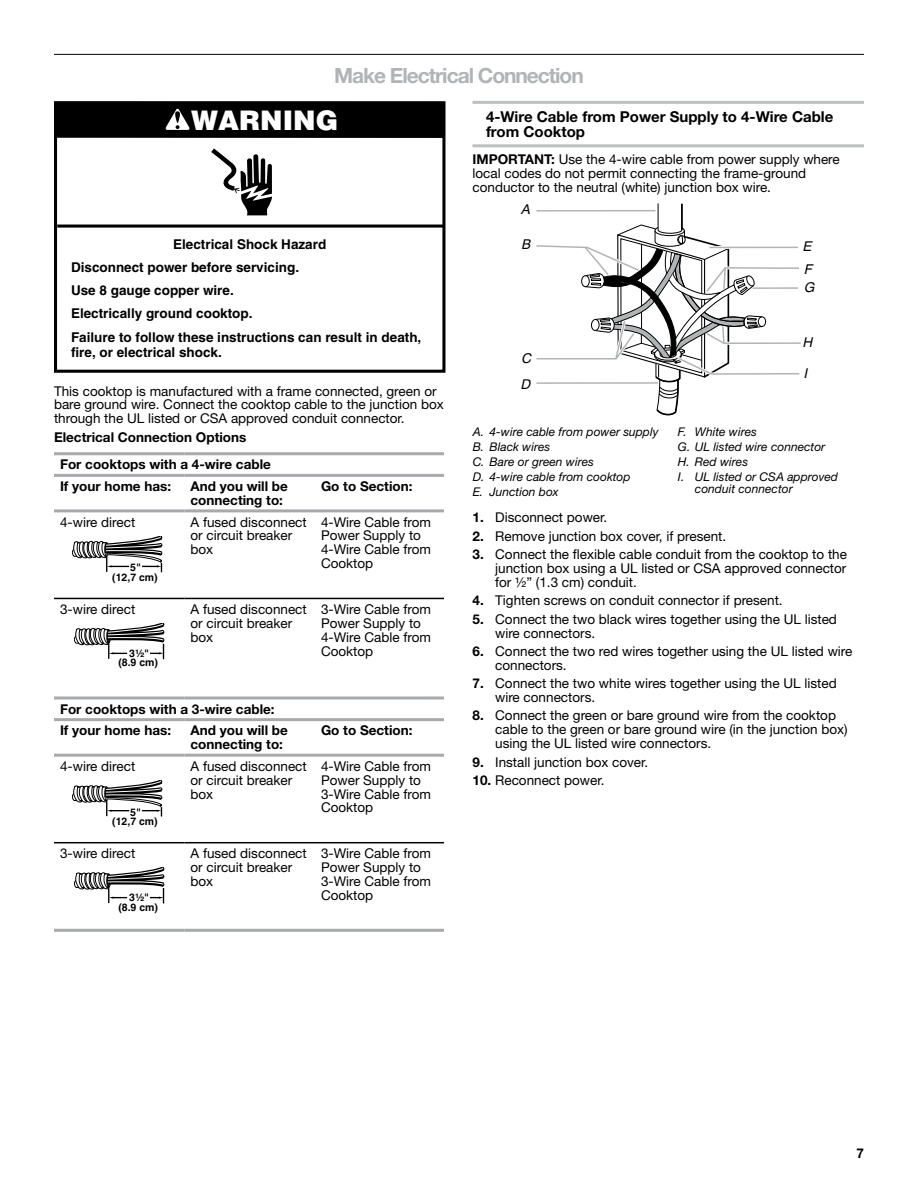
<style>
.page{position:relative;width:918px;height:1188px;background:#fff}
.page>*{position:absolute;margin:0;border:0;box-sizing:border-box;transform-origin:0 0}
.t1{font:900 27px "Helvetica";color:#fff}
.t2{font:700 21px "Helvetica Neue LT Std";letter-spacing:-.05em;color:#b1b4b6}
.t3{font:700 15px/15px "Helvetica Neue LT Std";color:#000}
.t4{font:13.5px/14px "Helvetica Neue LT Std";color:#000}
.t5{font:700 13.5px/14px "Helvetica Neue LT Std";color:#000}
.t6{font:700 13.5px/23.2px "Helvetica";color:#000}
.t7{font:italic 13.5px/25.8px "Helvetica";color:#000}
.t8{font:italic 12px/15px "Helvetica Neue LT Std";color:#000}
.t9{font:700 10.5px "Helvetica";color:#000}
.t10{font:700 10.5px "Helvetica Fraction";color:#000}
.s1{font-family:"Helvetica"}
.s2{font-weight:700}
</style>
<div class="page">
<hr style="left:54px;top:54px;width:810px;height:1px;background:#000">
<hr style="left:54px;top:598px;width:130px;height:1px;background:#000">
<hr style="left:184px;top:598px;width:131px;height:1px;background:#000">
<hr style="left:315px;top:598px;width:129px;height:1px;background:#000">
<hr style="left:54px;top:452px;width:130px;height:3px;background:#a7a9ac">
<hr style="left:184px;top:452px;width:131px;height:3px;background:#a7a9ac">
<hr style="left:315px;top:452px;width:129px;height:3px;background:#a7a9ac">
<hr style="left:54px;top:509px;width:130px;height:3px;background:#a7a9ac">
<hr style="left:184px;top:509px;width:131px;height:3px;background:#a7a9ac">
<hr style="left:315px;top:509px;width:129px;height:3px;background:#a7a9ac">
<hr style="left:54px;top:474px;width:130px;height:3px;background:#a7a9ac">
<hr style="left:184px;top:474px;width:131px;height:3px;background:#a7a9ac">
<hr style="left:315px;top:474px;width:129px;height:3px;background:#a7a9ac">
<hr style="left:54px;top:842px;width:130px;height:1px;background:#000">
<hr style="left:184px;top:842px;width:131px;height:1px;background:#000">
<hr style="left:315px;top:842px;width:129px;height:1px;background:#000">
<hr style="left:54px;top:929px;width:130px;height:3px;background:#a7a9ac">
<hr style="left:184px;top:929px;width:131px;height:3px;background:#a7a9ac">
<hr style="left:315px;top:929px;width:129px;height:3px;background:#a7a9ac">
<hr style="left:54px;top:697px;width:130px;height:3px;background:#a7a9ac">
<hr style="left:184px;top:697px;width:131px;height:3px;background:#a7a9ac">
<hr style="left:315px;top:697px;width:129px;height:3px;background:#a7a9ac">
<hr style="left:54px;top:754px;width:130px;height:3px;background:#a7a9ac">
<hr style="left:184px;top:754px;width:131px;height:3px;background:#a7a9ac">
<hr style="left:315px;top:754px;width:129px;height:3px;background:#a7a9ac">
<hr style="left:54px;top:718px;width:130px;height:3px;background:#a7a9ac">
<hr style="left:184px;top:718px;width:131px;height:3px;background:#a7a9ac">
<hr style="left:315px;top:718px;width:129px;height:3px;background:#a7a9ac">
<hr style="left:472px;top:101px;width:392px;height:3px;background:#bcbec0">
<hr style="left:472px;top:144px;width:392px;height:3px;background:#bcbec0">
<div style="left:54px;top:101px;width:391px;height:272px;border:3px solid #000"></div>
<hr style="left:57px;top:225px;width:387px;height:3px;background:#000">
<div style="left:56px;top:102px;width:388px;height:36px;background:#000"></div>
<svg style="left:165px;top:109px;width:25px;height:21px"></svg>
<svg style="left:211px;top:148px;width:61px;height:67px"></svg>
<svg style="left:72px;top:536px;width:90px;height:36px"></svg>
<svg style="left:74px;top:623px;width:90px;height:36px"></svg>
<svg style="left:72px;top:780px;width:90px;height:37px"></svg>
<svg style="left:74px;top:867px;width:90px;height:37px"></svg>
<svg style="left:536px;top:203px;width:265px;height:212px"></svg>
<h2 class="t2" style="left:334px;top:62px;width:251px">Make Electrical Connection</h2>
<h1 class="t1" style="left:191px;top:102px;width:148px">WARNING</h1>
<p class="t6" style="left:71px;top:232px;width:352px;text-indent:102px">Electrical Shock Hazard<br>Disconnect power before servicing.<br>Use 8 gauge copper wire.<br>Electrically ground cooktop.<br>Failure to follow these instructions can result in death,</p>
<p class="t6" style="left:71px;top:341px;width:152px">fire, or electrical shock.</p>
<p class="t4" style="left:54px;top:384px;width:391px">This cooktop is manufactured with a frame connected, green or bare ground wire. Connect the cooktop cable to the junction box through the UL listed or CSA approved conduit connector.</p>
<p class="t5" style="left:60px;top:423px;width:212px;line-height:27.6px;text-indent:-6px">Electrical Connection Options<br>For cooktops with a 4-wire cable</p>
<p class="t5" style="left:60px;top:479px;width:113px">If your home has:</p>
<p class="t5" style="left:191px;top:479px;width:99px">And you will be connecting to:</p>
<p class="t5" style="left:321px;top:479px;width:93px">Go to Section:</p>
<p class="t4" style="left:60px;top:515px;width:77px">4-wire direct</p>
<p class="t4" style="left:191px;top:515px;width:118px">A fused disconnect or circuit breaker box</p>
<p class="t4" style="left:321px;top:515px;width:112px">4-Wire Cable from<br>Power Supply to<br>4-Wire Cable from<br>Cooktop</p>
<p class="t4" style="left:60px;top:602px;width:77px">3-wire direct</p>
<p class="t4" style="left:191px;top:602px;width:118px">A fused disconnect or circuit breaker box</p>
<p class="t4" style="left:321px;top:602px;width:112px">3-Wire Cable from<br>Power Supply to<br>4-Wire Cable from<br>Cooktop</p>
<p class="t9" style="left:130px;top:561px;width:12px">5"</p>
<p class="t9" style="left:112px;top:571px;width:47px">(12,7 cm)</p>
<p class="t10" style="left:129px;top:648px;width:21px"><span class="s1">3</span>¹⁄₂<span class="s1">"</span></p>
<p class="t9" style="left:118px;top:656px;width:41px">(8.9 cm)</p>
<p class="t5" style="left:60px;top:698px;width:216px;line-height:21.6px">For cooktops with a 3-wire cable:<br>If your home has:</p>
<p class="t5" style="left:191px;top:723px;width:99px">And you will be connecting to:</p>
<p class="t5" style="left:321px;top:723px;width:93px">Go to Section:</p>
<p class="t4" style="left:60px;top:759px;width:77px">4-wire direct</p>
<p class="t4" style="left:191px;top:759px;width:118px">A fused disconnect or circuit breaker box</p>
<p class="t4" style="left:321px;top:759px;width:112px">4-Wire Cable from<br>Power Supply to<br>3-Wire Cable from<br>Cooktop</p>
<p class="t4" style="left:60px;top:846px;width:77px">3-wire direct</p>
<p class="t4" style="left:191px;top:846px;width:118px">A fused disconnect or circuit breaker box</p>
<p class="t4" style="left:321px;top:846px;width:112px">3-Wire Cable from<br>Power Supply to<br>3-Wire Cable from<br>Cooktop</p>
<p class="t9" style="left:130px;top:805px;width:12px">5"</p>
<p class="t9" style="left:112px;top:815px;width:47px">(12,7 cm)</p>
<p class="t10" style="left:129px;top:893px;width:21px"><span class="s1">3</span>¹⁄₂<span class="s1">"</span></p>
<p class="t9" style="left:118px;top:901px;width:41px">(8.9 cm)</p>
<p class="t3" style="left:486px;top:109px;width:349px">4-Wire Cable from Power Supply to 4-Wire Cable from Cooktop</p>
<p class="t4" style="left:472px;top:152px;width:369px"><span class="s2">IMPORTANT:</span> Use the 4-wire cable from power supply where local codes do not permit connecting the frame-ground conductor to the neutral (white) junction box wire.</p>
<p class="t7" style="left:521px;top:196px;width:14px">A</p>
<p class="t7" style="left:521px;top:231px;width:14px">B</p>
<p class="t7" style="left:520px;top:345px;width:15px">C<br>D</p>
<p class="t7" style="left:802px;top:235px;width:14px;line-height:23px">E<br>F</p>
<p class="t7" style="left:804px;top:275px;width:15px">G</p>
<p class="t7" style="left:802px;top:329px;width:15px">H</p>
<p class="t7" style="left:803px;top:361px;width:9px">I</p>
<p class="t8" style="left:473px;top:424px;width:187px">A. 4-wire cable from power supply<br>B. Black wires<br>C. Bare or green wires<br>D. 4-wire cable from cooktop<br>E. Junction box</p>
<p class="t8" style="left:678px;top:424px;width:162px">F. White wires<br>G. UL listed wire connector<br>H. Red wires<br>I. UL listed or CSA approved</p>
<p class="t8" style="left:695px;top:481px;width:99px">conduit connector</p>
<p class="t4" style="left:472px;top:510px;width:136px"><span class="s2">1.</span> Disconnect power.</p>
<p class="t4" style="left:472px;top:529px;width:255px"><span class="s2">2.</span> Remove junction box cover, if present.</p>
<p class="t4" style="left:495px;top:547px;width:353px;text-align:justify;text-indent:-23px"><span class="s2">3.</span> Connect the flexible cable conduit from the cooktop to the junction box using a UL listed or CSA approved connector for ½” (1.3 cm) conduit.</p>
<p class="t4" style="left:472px;top:593px;width:312px"><span class="s2">4.</span> Tighten screws on conduit connector if present.</p>
<p class="t4" style="left:495px;top:612px;width:343px;text-indent:-23px"><span class="s2">5.</span> Connect the two black wires together using the UL listed wire connectors.</p>
<p class="t4" style="left:495px;top:644px;width:359px;text-indent:-23px"><span class="s2">6.</span> Connect the two red wires together using the UL listed wire connectors.</p>
<p class="t4" style="left:495px;top:676px;width:343px;text-indent:-23px"><span class="s2">7.</span> Connect the two white wires together using the UL listed wire connectors.</p>
<p class="t4" style="left:495px;top:708px;width:354px;text-indent:-23px"><span class="s2">8.</span> Connect the green or bare ground wire from the cooktop cable to the green or bare ground wire (in the junction box) using the UL listed wire connectors.</p>
<p class="t4" style="left:472px;top:755px;width:177px"><span class="s2">9.</span> Install junction box cover.</p>
<p class="t4" style="left:472px;top:773px;width:133px"><span class="s2">10.</span> Reconnect power.</p>
<p class="t5" style="left:856px;top:1146px;width:9px">7</p>
</div>
